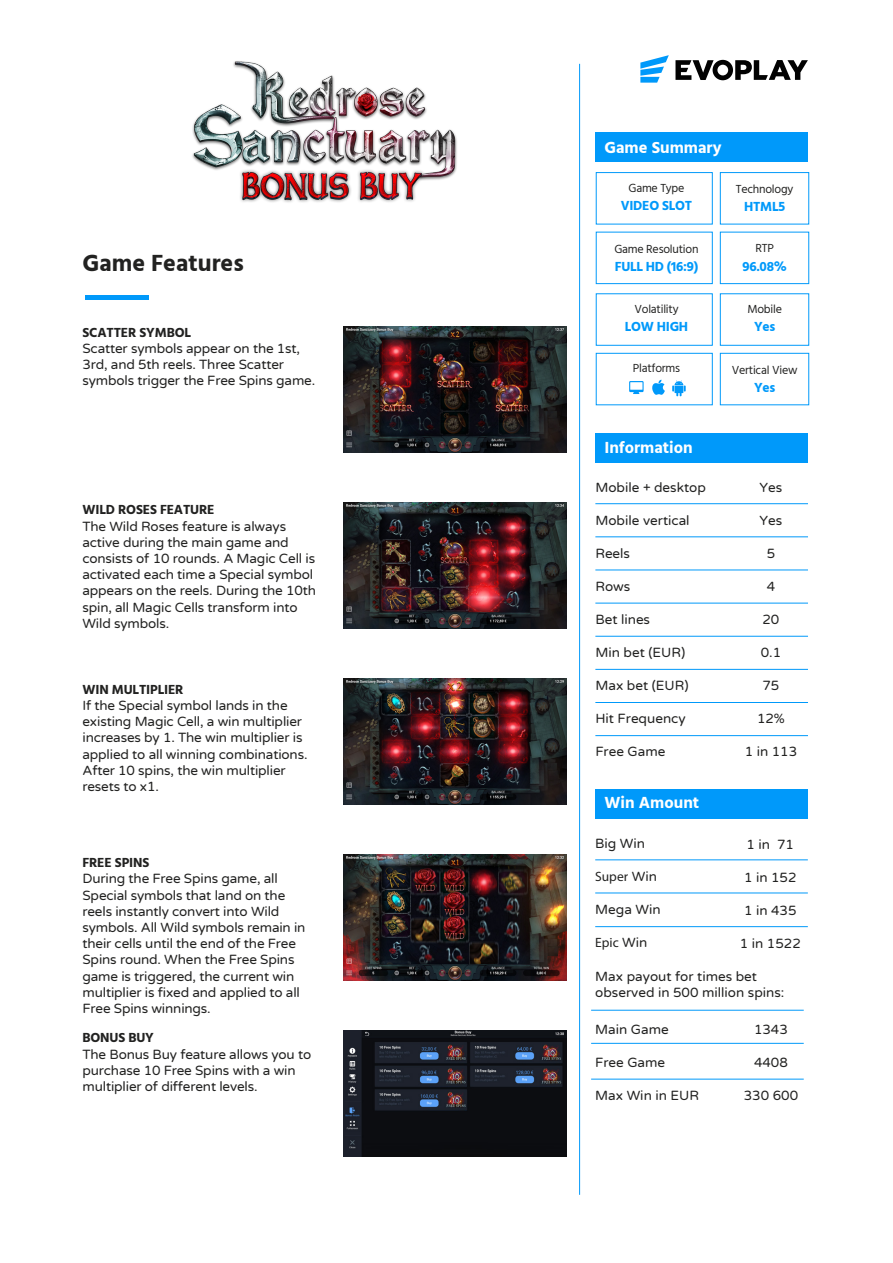
<style>
.page{position:relative;width:893px;height:1263px;background:#fff}
.page>*{position:absolute;margin:0;border:0;box-sizing:border-box;transform-origin:0 0}
.t1{font:700 24px "Hind";color:#222221}
.t2{font:700 16.5px "Hind";color:#fff}
.t3{font:13.5px/16.2px "Varela Round";letter-spacing:-.01em;color:#222221}
.t4{font:700 13.5px "Hind";letter-spacing:-.01em;color:#222221}
.t5{font:700 13.5px "Hind";letter-spacing:-.02em;color:#0099fa}
.t6{font:13.5px "Myriad Pro";color:#222221}
.t7{font:12px "Hind";letter-spacing:-.02em;color:#222221}
.s1{font-family:"Varela Round"}
</style>
<div class="page">
<hr style="left:579px;top:64px;width:1px;height:1131px;background:#0099fa">
<svg style="left:640px;top:55px;width:29px;height:28px"></svg>
<svg style="left:675px;top:60px;width:133px;height:20px"></svg>
<div style="left:595px;top:132px;width:213px;height:30px;background:#0099fa"></div>
<div style="left:595px;top:433px;width:213px;height:29px;background:#0099fa"></div>
<div style="left:720px;top:172px;width:89px;height:52px;border:1px solid #0099fa"></div>
<div style="left:596px;top:172px;width:117px;height:52px;border:1px solid #0099fa"></div>
<div style="left:720px;top:232px;width:89px;height:52px;border:1px solid #0099fa"></div>
<div style="left:596px;top:232px;width:117px;height:52px;border:1px solid #0099fa"></div>
<div style="left:720px;top:293px;width:89px;height:53px;border:1px solid #0099fa"></div>
<div style="left:596px;top:293px;width:117px;height:53px;border:1px solid #0099fa"></div>
<div style="left:720px;top:353px;width:89px;height:52px;border:1px solid #0099fa"></div>
<div style="left:596px;top:353px;width:117px;height:52px;border:1px solid #0099fa"></div>
<svg style="left:672px;top:380px;width:14px;height:17px"></svg>
<svg style="left:652px;top:380px;width:13px;height:15px"></svg>
<svg style="left:629px;top:381px;width:15px;height:11px"></svg>
<div style="left:630px;top:382px;width:12px;height:8px;background:#fff"></div>
<svg style="left:633px;top:391px;width:6px;height:3px"></svg>
<hr style="left:595px;top:503px;width:213px;height:1px;background:#0099fa">
<hr style="left:595px;top:537px;width:213px;height:1px;background:#0099fa">
<hr style="left:595px;top:570px;width:213px;height:1px;background:#0099fa">
<hr style="left:595px;top:603px;width:213px;height:1px;background:#0099fa">
<hr style="left:595px;top:636px;width:213px;height:1px;background:#0099fa">
<hr style="left:595px;top:669px;width:213px;height:1px;background:#0099fa">
<hr style="left:595px;top:702px;width:213px;height:1px;background:#0099fa">
<hr style="left:595px;top:735px;width:213px;height:1px;background:#0099fa">
<hr style="left:591px;top:1010px;width:213px;height:1px;background:#0099fa">
<hr style="left:591px;top:1043px;width:213px;height:1px;background:#0099fa">
<hr style="left:591px;top:1079px;width:213px;height:1px;background:#0099fa">
<div style="left:596px;top:789px;width:212px;height:29px;background:#0099fa"></div>
<hr style="left:595px;top:926px;width:213px;height:1px;background:#0099fa">
<hr style="left:595px;top:859px;width:213px;height:1px;background:#0099fa">
<hr style="left:595px;top:893px;width:213px;height:1px;background:#0099fa">
<hr style="left:85px;top:295px;width:63px;height:4px;background:#0099fa">
<img style="left:343px;top:327px;width:223px;height:125px">
<img style="left:343px;top:503px;width:223px;height:125px">
<img style="left:343px;top:679px;width:223px;height:125px">
<img style="left:343px;top:855px;width:223px;height:125px">
<img style="left:343px;top:1030px;width:223px;height:126px">
<img style="left:192px;top:61px;width:265px;height:142px">
<h1 class="t1" style="left:82px;top:249px;width:163px">Game Features</h1>
<p class="t4" style="left:82px;top:324px;width:110px">SCATTER SYMBOL</p>
<p class="t3" style="left:82px;top:340px;width:234px">Scatter symbols appear on the 1st,<br>3rd, and 5th reels. Three Scatter symbols trigger the Free Spins game.</p>
<p class="t4" style="left:82px;top:502px;width:134px">WILD ROSES FEATURE</p>
<p class="t3" style="left:82px;top:517px;width:235px">The Wild Roses feature is always active during the main game and consists of 10 rounds. A Magic Cell is activated each time a Special symbol appears on the reels. During the 10th spin, all Magic Cells transform into<br>Wild symbols.</p>
<p class="t4" style="left:82px;top:681px;width:103px">WIN MULTIPLIER</p>
<p class="t3" style="left:82px;top:697px;width:227px">If the Special symbol lands in the existing Magic Cell, a win multiplier increases by 1. The win multiplier is applied to all winning combinations.<br>After 10 spins, the win multiplier resets to x1.</p>
<p class="t4" style="left:82px;top:855px;width:68px">FREE SPINS</p>
<p class="t3" style="left:82px;top:870px;width:225px">During the Free Spins game, all<br>Special symbols that land on the reels instantly convert into Wild symbols. All Wild symbols remain in their cells until the end of the Free<br>Spins round. When the Free Spins game is triggered, the current win multiplier is fixed and applied to all<br>Free Spins winnings.</p>
<p class="t4" style="left:82px;top:1030px;width:73px">BONUS BUY</p>
<p class="t3" style="left:82px;top:1045px;width:230px">The Bonus Buy feature allows you to purchase 10 Free Spins with a win multiplier of different levels.</p>
<p class="t2" style="left:604px;top:137px;width:119px">Game Summary</p>
<p class="t7" style="left:628px;top:180px;width:57px">Game Type</p>
<p class="t5" style="left:621px;top:198px;width:73px">VIDEO SLOT</p>
<p class="t7" style="left:736px;top:180px;width:59px">Technology</p>
<p class="t5" style="left:744px;top:198px;width:42px">HTML5</p>
<p class="t7" style="left:614px;top:241px;width:86px">Game Resolution</p>
<p class="t7" style="left:755px;top:240px;width:20px">RTP</p>
<p class="t5" style="left:615px;top:259px;width:85px">FULL HD (16:9)</p>
<p class="t5" style="left:742px;top:259px;width:46px">96.08%</p>
<p class="t7" style="left:634px;top:301px;width:46px">Volatility</p>
<p class="t7" style="left:747px;top:301px;width:36px">Mobile</p>
<p class="t5" style="left:625px;top:318px;width:65px">LOW HIGH</p>
<p class="t5" style="left:754px;top:318px;width:23px">Yes</p>
<p class="t7" style="left:633px;top:360px;width:49px">Platforms</p>
<p class="t7" style="left:732px;top:362px;width:67px">Vertical View</p>
<p class="t5" style="left:754px;top:380px;width:23px">Yes</p>
<p class="t2" style="left:604px;top:438px;width:90px">Information</p>
<p class="t3" style="left:595px;top:478px;width:112px">Mobile + desktop</p>
<p class="t3" style="left:595px;top:511px;width:96px">Mobile vertical</p>
<p class="t3" style="left:595px;top:544px;width:36px">Reels</p>
<p class="t3" style="left:595px;top:577px;width:36px">Rows</p>
<p class="t3" style="left:595px;top:610px;width:56px">Bet lines</p>
<p class="t3" style="left:595px;top:643px;width:91px">Min bet (EUR)</p>
<p class="t3" style="left:595px;top:676px;width:95px">Max bet (EUR)</p>
<p class="t3" style="left:595px;top:709px;width:92px">Hit Frequency</p>
<p class="t3" style="left:595px;top:742px;width:72px">Free Game</p>
<p class="t2" style="left:605px;top:793px;width:96px">Win Amount</p>
<p class="t3" style="left:760px;top:478px;width:24px">Yes</p>
<p class="t3" style="left:760px;top:511px;width:24px">Yes</p>
<p class="t3" style="left:767px;top:544px;width:10px">5</p>
<p class="t3" style="left:767px;top:577px;width:10px">4</p>
<p class="t3" style="left:762px;top:610px;width:18px">20</p>
<p class="t3" style="left:761px;top:643px;width:22px">0.1</p>
<p class="t3" style="left:762px;top:676px;width:18px">75</p>
<p class="t3" style="left:757px;top:709px;width:29px">12%</p>
<p class="t3" style="left:745px;top:742px;width:54px">1 in 113</p>
<p class="t3" style="left:595px;top:835px;width:51px">Big Win</p>
<p class="t6" style="left:595px;top:868px;width:63px">Super <span class="s1">Win</span></p>
<p class="t3" style="left:595px;top:901px;width:67px">Mega Win</p>
<p class="t6" style="left:595px;top:934px;width:54px">Epic <span class="s1">Win</span></p>
<p class="t3" style="left:747px;top:835px;width:49px">1 in 71</p>
<p class="t3" style="left:744px;top:868px;width:54px">1 in 152</p>
<p class="t3" style="left:744px;top:901px;width:54px">1 in 435</p>
<p class="t3" style="left:740px;top:934px;width:62px">1 in 1522</p>
<p class="t3" style="left:595px;top:968px;width:191px">Max payout for times bet observed in 500 million spins:</p>
<p class="t3" style="left:754px;top:1021px;width:35px">1343</p>
<p class="t3" style="left:754px;top:1054px;width:35px">4408</p>
<p class="t3" style="left:744px;top:1087px;width:56px">330 600</p>
<p class="t3" style="left:595px;top:1021px;width:75px">Main Game</p>
<p class="t3" style="left:595px;top:1054px;width:72px">Free Game</p>
<p class="t3" style="left:595px;top:1087px;width:105px">Max Win in EUR</p>
</div>
